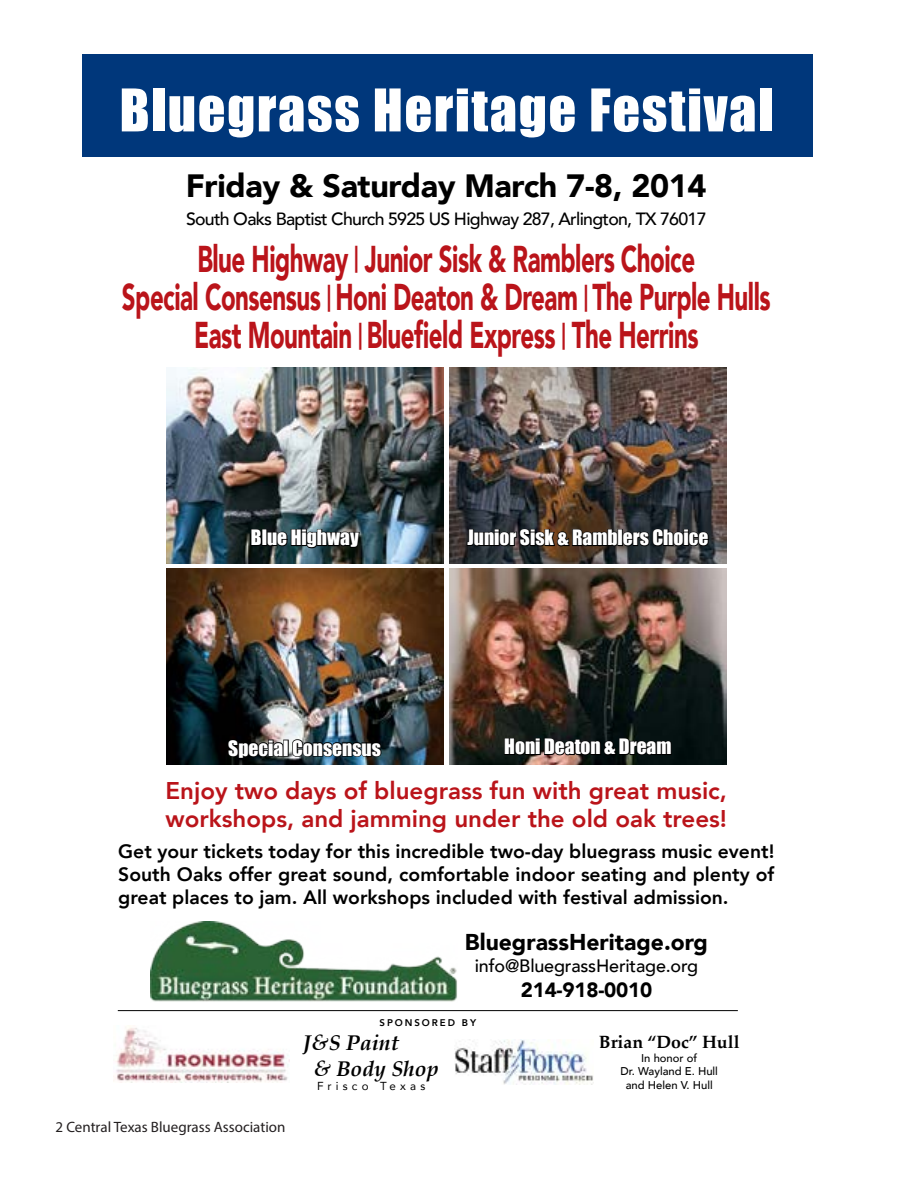
<style>
.page{position:relative;width:918px;height:1188px;background:#fff}
.page>*{position:absolute;margin:0;border:0;box-sizing:border-box;transform-origin:0 0}
.t1{font:54.3px "Impact";letter-spacing:.03em;color:#fff}
.t2{font:900 37.2px/38.1px "Avenir";letter-spacing:-.02em;color:#ba141a;text-align:center;scale:.65 1}
.t3{font:900 32.25px "Avenir";letter-spacing:-.01em;color:#000}
.t4{font:800 24.15px/28.3px "Avenir";color:#ba141a}
.t5{font:900 22.8px "Avenir";color:#000}
.t6{font:italic 700 21.3px/25.5px "Palatino";color:#000}
.t7{font:900 20.55px "Avenir";letter-spacing:-.01em;color:#000}
.t8{font:19.5px "Impact";color:#fff}
.t9{font:800 19.35px/23.2px "Avenir";color:#000;text-align:justify}
.t10{font:500 18px "Avenir";letter-spacing:-.01em;color:#000}
.t11{font:500 17.7px "Avenir";letter-spacing:-.04em;color:#000}
.t12{font:700 17.7px "Palatino";color:#000}
.t13{font:15px "Myriad Pro";color:#231f20}
.t14{font:11.55px "Avenir";letter-spacing:.36em;color:#000}
.t15{font:500 11.25px/13.5px "Avenir";color:#000;text-align:center}
.t16{font:800 9.6px "Avenir";letter-spacing:.2em;color:#000}
.s1{font-size:27px}
</style>
<div class="page">
<div style="left:82px;top:55px;width:731px;height:102px;background:#00377b"></div>
<img style="left:151px;top:921px;width:306px;height:81px">
<img style="left:166px;top:368px;width:278px;height:195px">
<img style="left:166px;top:569px;width:278px;height:195px">
<img style="left:449px;top:368px;width:278px;height:195px">
<img style="left:449px;top:569px;width:278px;height:195px">
<svg style="left:227px;top:738px;width:57px;height:21px"></svg>
<div style="left:283px;top:740px;width:6px;height:17px;border:2px solid #000"></div>
<svg style="left:291px;top:738px;width:92px;height:20px;background:#21333c"></svg>
<svg style="left:504px;top:737px;width:168px;height:19px;background:#0d100e"></svg>
<svg style="left:250px;top:525px;width:111px;height:39px;background:#243436"></svg>
<svg style="left:466px;top:526px;width:244px;height:22px;background:#221f1d"></svg>
<img style="left:115px;top:1027px;width:175px;height:55px">
<img style="left:454px;top:1039px;width:139px;height:45px">
<hr style="left:118px;top:1010px;width:620px;height:1px;background:#000">
<h1 class="t1" style="left:120px;top:68px;width:655px">Bluegrass Heritage Festival</h1>
<h3 class="t3" style="left:186px;top:158px;width:522px">Friday &amp; Saturday March 7-8, 2014</h3>
<p class="t11" style="left:186px;top:203px;width:522px">South Oaks Baptist Church 5925 US Highway 287, Arlington, TX 76017</p>
<h2 class="t2" style="left:122px;top:239px;width:999px">Blue Highway <span class="s1">|</span> Junior Sisk &amp; Ramblers Choice<br>Special Consensus <span class="s1">|</span> Honi Deaton &amp; Dream <span class="s1">|</span> The Purple Hulls<br>East Mountain <span class="s1">|</span> Bluefield Express <span class="s1">|</span> The Herrins</h2>
<p class="t8" style="left:251px;top:523px;width:109px">Blue Highway</p>
<p class="t8" style="left:467px;top:523px;width:243px">Junior Sisk &amp; Ramblers Choice</p>
<p class="t8" style="left:228px;top:733px;width:154px">Special Consensus</p>
<p class="t8" style="left:504px;top:732px;width:169px">Honi Deaton &amp; Dream</p>
<p class="t4" style="left:165px;top:775px;width:563px">Enjoy two days of bluegrass fun with great music, workshops, and jamming under the old oak trees!</p>
<p class="t9" style="left:118px;top:838px;width:658px">Get your tickets today for this incredible two-day bluegrass music event!<br>South Oaks offer great sound, comfortable indoor seating and plenty of great places to jam. All workshops included with festival admission.</p>
<p class="t5" style="left:465px;top:923px;width:245px">BluegrassHeritage.org</p>
<p class="t10" style="left:475px;top:950px;width:225px">info@BluegrassHeritage.org</p>
<p class="t7" style="left:521px;top:972px;width:133px">214-918-0010</p>
<p class="t13" style="left:56px;top:1117px;width:231px">2 Central Texas Bluegrass Association</p>
<p class="t16" style="left:380px;top:1013px;width:98px">SpOnSOrEd by</p>
<p class="t6" style="left:313px;top:1030px;width:127px;text-indent:-11px">J&amp;S Paint<br>&amp; Body Shop</p>
<p class="t14" style="left:317px;top:1076px;width:110px">Frisco Texas</p>
<p class="t12" style="left:599px;top:1027px;width:142px">Brian “Doc” Hull</p>
<p class="t15" style="left:620px;top:1050px;width:99px">In honor of<br>Dr. Wayland E. Hull and Helen V. Hull</p>
</div>
